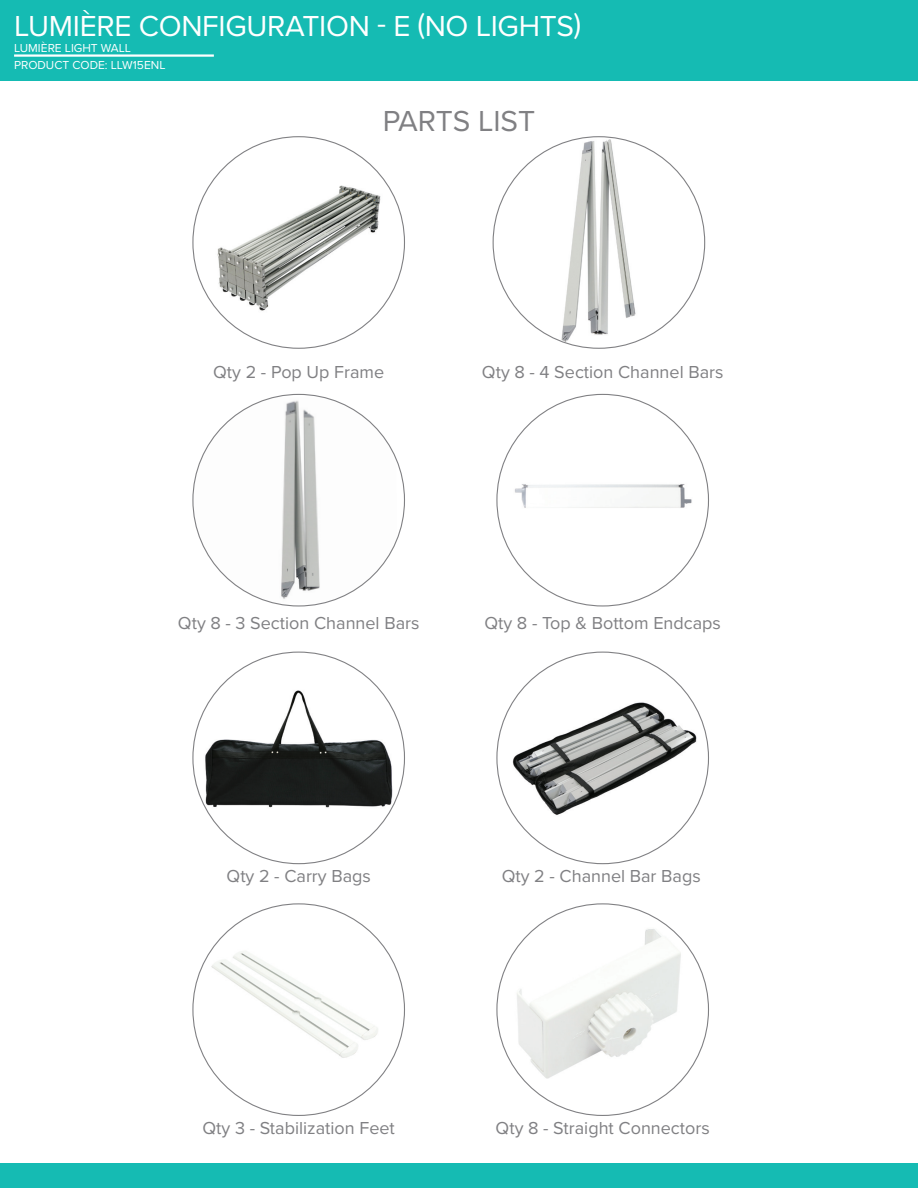
<style>
.page{position:relative;width:918px;height:1188px;background:#fff}
.page>*{position:absolute;margin:0;border:0;box-sizing:border-box;transform-origin:0 0}
.Category_Sub_Title_2{font:30px "Proxima Nova";letter-spacing:-.01em;color:#fff}
.Category_Sub_Title_2-2{font:30px "Proxima Nova";letter-spacing:-.005em;color:#808083}
.t1{font:18px "Proxima Nova";color:#808083}
.top_page_name_regula{font:12px "Proxima Nova";color:#fff}
</style>
<div class="page">
<div style="left:0;top:1164px;width:918px;height:24px;background:#15bbb3"></div>
<div style="left:0;top:0;width:918px;height:81px;background:#15bbb3"></div>
<hr style="left:14px;top:54px;width:200px;height:3px;background:#fff">
<img style="left:215px;top:166px;width:168px;height:167px">
<img style="left:496px;top:137px;width:209px;height:208px">
<img style="left:204px;top:659px;width:189px;height:189px">
<img style="left:193px;top:397px;width:204px;height:206px">
<img style="left:513px;top:405px;width:181px;height:181px">
<img style="left:510px;top:667px;width:189px;height:188px">
<img style="left:512px;top:920px;width:172px;height:173px">
<img style="left:208px;top:920px;width:172px;height:173px">
<p class="Category_Sub_Title_2" style="left:14px;top:8px;width:569px">LUMIÈRE CONFIGURATION - E (NO LIGHTS)</p>
<p class="top_page_name_regula" style="left:14px;top:58px;width:153px">PRODUCT CODE: LLW15ENL</p>
<p class="top_page_name_regula" style="left:14px;top:40px;width:119px">LUMIÈRE LIGHT WALL</p>
<p class="Category_Sub_Title_2-2" style="left:383px;top:103px;width:154px">PARTS LIST</p>
<p class="t1" style="left:213px;top:361px;width:172px">Qty 2 - Pop Up Frame</p>
<p class="t1" style="left:482px;top:361px;width:243px">Qty 8 - 4 Section Channel Bars</p>
<p class="t1" style="left:178px;top:612px;width:243px">Qty 8 - 3 Section Channel Bars</p>
<p class="t1" style="left:484px;top:612px;width:238px">Qty 8 - Top &amp; Bottom Endcaps</p>
<p class="t1" style="left:227px;top:865px;width:146px">Qty 2 - Carry Bags</p>
<p class="t1" style="left:502px;top:865px;width:200px">Qty 2 - Channel Bar Bags</p>
<p class="t1" style="left:203px;top:1117px;width:194px">Qty 3 - Stabilization Feet</p>
<p class="t1" style="left:496px;top:1117px;width:216px">Qty 8 - Straight Connectors</p>
</div>
